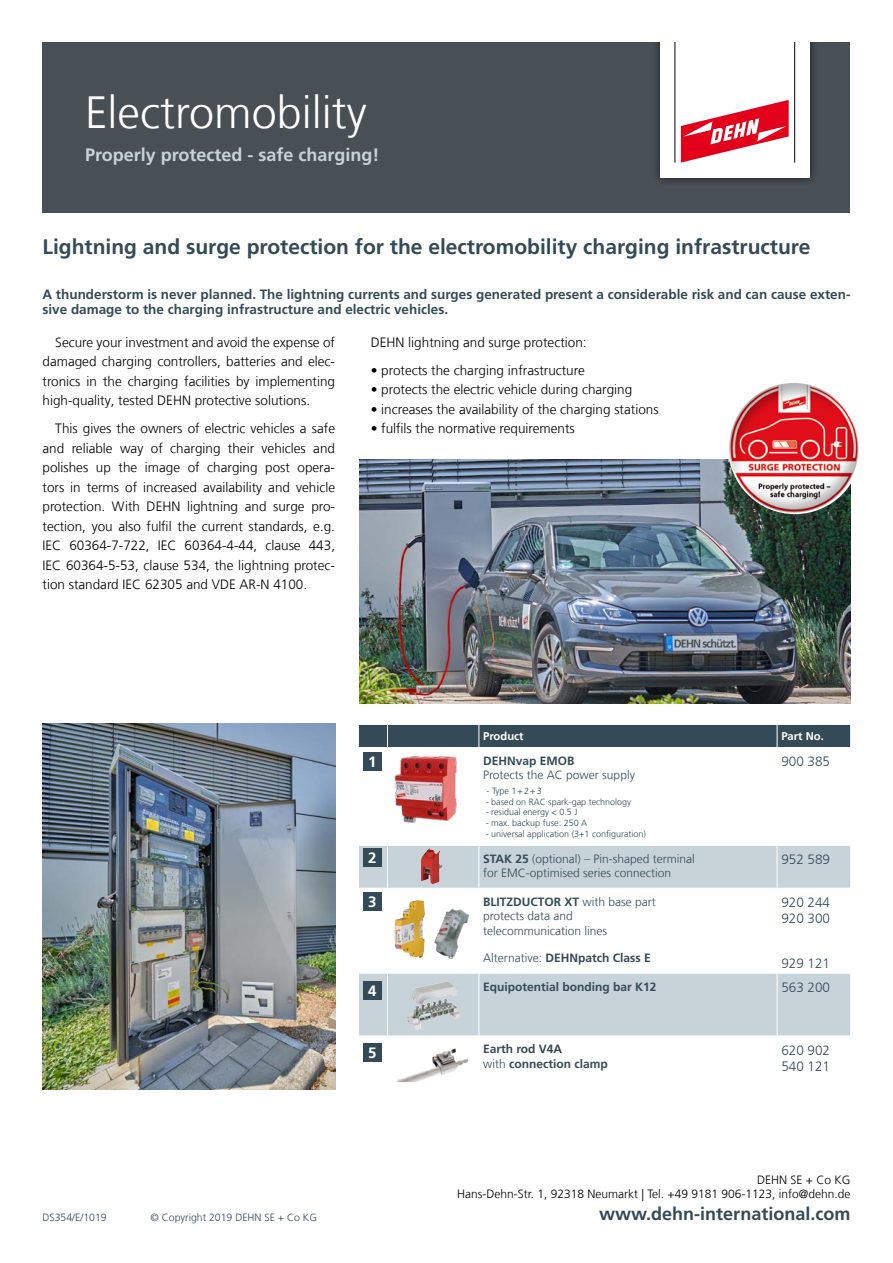
<style>
.page{position:relative;width:893px;height:1263px;background:#fff}
.page>*{position:absolute;margin:0;border:0;box-sizing:border-box;transform-origin:0 0}
.t1{font:300 45px "Frutiger LT Com";color:#fff}
.t2{font:700 21px "Frutiger LT Com";color:#344b57}
.t3{font:700 18px "Frutiger LT Com";color:#c8d3d9}
.t4{font:700 18px "Frutiger LT Com";color:#344b57}
.t5{font:700 15px "Frutiger LT Com";color:#fff}
.t6{font:300 13.5px/19.5px "Frutiger LT Com";color:#000;text-align:justify}
.t7{font:700 13.5px/15px "Frutiger LT Com";color:#344b57}
.t8{font:300 13.5px/16.2px "Frutiger LT Com";color:#344b57}
.t9{font:300 12px/14.4px "Frutiger LT Com";color:#344b57}
.t10{font:700 12px/14.4px "Frutiger LT Com";color:#344b57}
.t11{font:300 12px/14.4px "Frutiger LT Com";color:#000;text-align:right}
.t12{font:700 11.25px "Frutiger LT Com";color:#fff}
.t13{font:300 10.5px "Frutiger LT Com";color:#344b57}
.t14{font:300 9px "Frutiger LT Com";color:#344b57}
.s1{font-weight:700}
.s2{font-weight:300}
</style>
<div class="page">
<div style="left:43px;top:43px;width:807px;height:170px;background:#484f55"></div>
<div style="left:651px;top:43px;width:167px;height:143px;background:#000;opacity:.65"></div>
<div style="left:660px;top:43px;width:150px;height:135px;background:#fff"></div>
<svg style="left:681px;top:100px;width:108px;height:63px"></svg>
<hr style="left:675px;top:43px;width:1px;height:120px;background:#000">
<hr style="left:794px;top:43px;width:1px;height:120px;background:#000">
<img style="left:43px;top:724px;width:292px;height:366px">
<svg style="left:359px;top:846px;width:491px;height:189px;fill:#c8d3d9"></svg>
<div style="left:359px;top:724px;width:492px;height:23px;background:#344b57"></div>
<hr style="left:387px;top:846px;width:1px;height:42px;background:#fff">
<hr style="left:478px;top:846px;width:1px;height:42px;background:#fff">
<hr style="left:777px;top:846px;width:1px;height:42px;background:#fff">
<svg style="left:359px;top:888px;width:28px;height:1px"></svg>
<hr style="left:387px;top:888px;width:92px;height:1px;background:#fff">
<hr style="left:387px;top:889px;width:1px;height:84px;background:#fff">
<hr style="left:479px;top:888px;width:298px;height:1px;background:#fff">
<hr style="left:478px;top:889px;width:1px;height:84px;background:#fff">
<hr style="left:777px;top:888px;width:74px;height:1px;background:#fff">
<hr style="left:777px;top:889px;width:1px;height:84px;background:#fff">
<svg style="left:359px;top:973px;width:28px;height:1px"></svg>
<hr style="left:387px;top:973px;width:92px;height:1px;background:#fff">
<hr style="left:387px;top:974px;width:1px;height:61px;background:#fff">
<hr style="left:479px;top:973px;width:298px;height:1px;background:#fff">
<hr style="left:478px;top:974px;width:1px;height:61px;background:#fff">
<hr style="left:777px;top:973px;width:74px;height:1px;background:#fff">
<hr style="left:777px;top:974px;width:1px;height:61px;background:#fff">
<svg style="left:359px;top:1035px;width:28px;height:1px"></svg>
<div style="left:363px;top:752px;width:19px;height:19px;background:#344b57"></div>
<div style="left:363px;top:848px;width:19px;height:18px;background:#344b57"></div>
<div style="left:363px;top:892px;width:19px;height:19px;background:#344b57"></div>
<div style="left:363px;top:981px;width:19px;height:19px;background:#344b57"></div>
<div style="left:363px;top:1043px;width:19px;height:18px;background:#344b57"></div>
<img style="left:397px;top:1048px;width:71px;height:34px">
<img style="left:407px;top:981px;width:53px;height:49px">
<img style="left:421px;top:848px;width:21px;height:36px">
<img style="left:395px;top:756px;width:62px;height:67px">
<img style="left:395px;top:900px;width:30px;height:58px">
<img style="left:434px;top:908px;width:35px;height:51px">
<img style="left:359px;top:460px;width:491px;height:243px">
<div style="left:723px;top:381px;width:144px;height:133px;background:#000;opacity:.3"></div>
<h1 class="t1" style="left:85px;top:86px;width:283px">Electromobility</h1>
<h3 class="t3" style="left:85px;top:144px;width:296px">Properly protected - safe charging!</h3>
<h2 class="t2" style="left:43px;top:234px;width:769px">Lightning and surge protection for the electromobility charging infrastructure</h2>
<p class="t7" style="left:43px;top:287px;width:809px">A thunderstorm is never planned. The lightning currents and surges generated present a considerable risk and can cause exten&shy;sive damage to the charging infrastructure and electric vehicles.</p>
<p class="t6" style="left:371px;top:332px;width:217px">DEHN lightning and surge protection:</p>
<p class="t6" style="left:371px;top:360px;width:216px">• protects the charging infrastructure</p>
<p class="t6" style="left:371px;top:380px;width:263px">• protects the electric vehicle during charging</p>
<p class="t6" style="left:371px;top:399px;width:289px">• increases the availability of the charging stations</p>
<p class="t6" style="left:371px;top:419px;width:206px">• fulfils the normative requirements</p>
<p class="t6" style="left:43px;top:333px;width:294px;text-indent:13px">Secure your investment and avoid the expense of damaged charging controllers, batteries and elec&shy;tronics in the charging facilities by implementing high-quality, tested DEHN protective solutions.</p>
<p class="t6" style="left:43px;top:419px;width:294px;text-indent:13px">This gives the owners of electric vehicles a safe and reliable way of charging their vehicles and polishes up the image of charging post opera&shy;tors in terms of increased availability and vehicle protection. With DEHN lightning and surge pro&shy;tection, you also fulfil the current standards, e.g.<br>IEC 60364-7-722, IEC 60364-4-44, clause 443, IEC 60364-5-53, clause 534, the lightning protec&shy;tion standard IEC 62305 and VDE AR-N 4100.</p>
<p class="t5" style="left:368px;top:753px;width:10px">1</p>
<p class="t12" style="left:483px;top:730px;width:42px">Product</p>
<p class="t12" style="left:781px;top:730px;width:44px">Part No.</p>
<p class="t10" style="left:483px;top:754px;width:93px">DEHNvap EMOB</p>
<p class="t9" style="left:483px;top:768px;width:153px">Protects the AC power supply</p>
<p class="t14" style="left:486px;top:785px;width:57px">- Type 1+2+3</p>
<p class="t14" style="left:486px;top:796px;width:147px">- based on RAC spark-gap technology</p>
<p class="t14" style="left:486px;top:807px;width:93px">- residual energy &lt; 0.5 J</p>
<p class="t14" style="left:486px;top:818px;width:103px">- max. backup fuse: 250 A</p>
<p class="t14" style="left:486px;top:829px;width:162px">- universal application (3+1 configuration)</p>
<p class="t8" style="left:781px;top:753px;width:50px">900 385</p>
<p class="t5" style="left:368px;top:849px;width:10px">2</p>
<p class="t5" style="left:368px;top:893px;width:10px">3</p>
<p class="t9" style="left:483px;top:851px;width:213px"><span class="s1">STAK 25</span> (optional) – Pin-shaped terminal for EMC-optimised series connection</p>
<p class="t8" style="left:781px;top:851px;width:50px">952 589</p>
<p class="t9" style="left:483px;top:894px;width:174px"><span class="s1">BLITZDUCTOR XT</span> with base part protects data and telecommunication lines</p>
<p class="t10" style="left:483px;top:950px;width:169px"><span class="s2">Alternative:</span> DEHNpatch Class E</p>
<p class="t8" style="left:781px;top:894px;width:50px">920 244<br>920 300</p>
<p class="t8" style="left:781px;top:955px;width:50px">929 121</p>
<p class="t5" style="left:368px;top:982px;width:10px">4</p>
<p class="t10" style="left:483px;top:979px;width:175px">Equipotential bonding bar K12</p>
<p class="t8" style="left:781px;top:979px;width:50px">563 200</p>
<p class="t5" style="left:368px;top:1044px;width:10px">5</p>
<p class="t10" style="left:483px;top:1042px;width:126px">Earth rod V4A<br><span class="s2">with</span> connection clamp</p>
<p class="t8" style="left:781px;top:1042px;width:50px">620 902<br>540 121</p>
<p class="t11" style="left:457px;top:1172px;width:395px">DEHN SE + Co KG<br>Hans-Dehn-Str. 1, 92318 Neumarkt | Tel. +49 9181 906-1123, info@dehn.de</p>
<p class="t13" style="left:43px;top:1211px;width:66px">DS354/E/1019</p>
<p class="t13" style="left:151px;top:1211px;width:168px">© Copyright 2019 DEHN SE + Co KG</p>
<h3 class="t4" style="left:599px;top:1203px;width:253px">www.dehn-international.com</h3>
</div>
